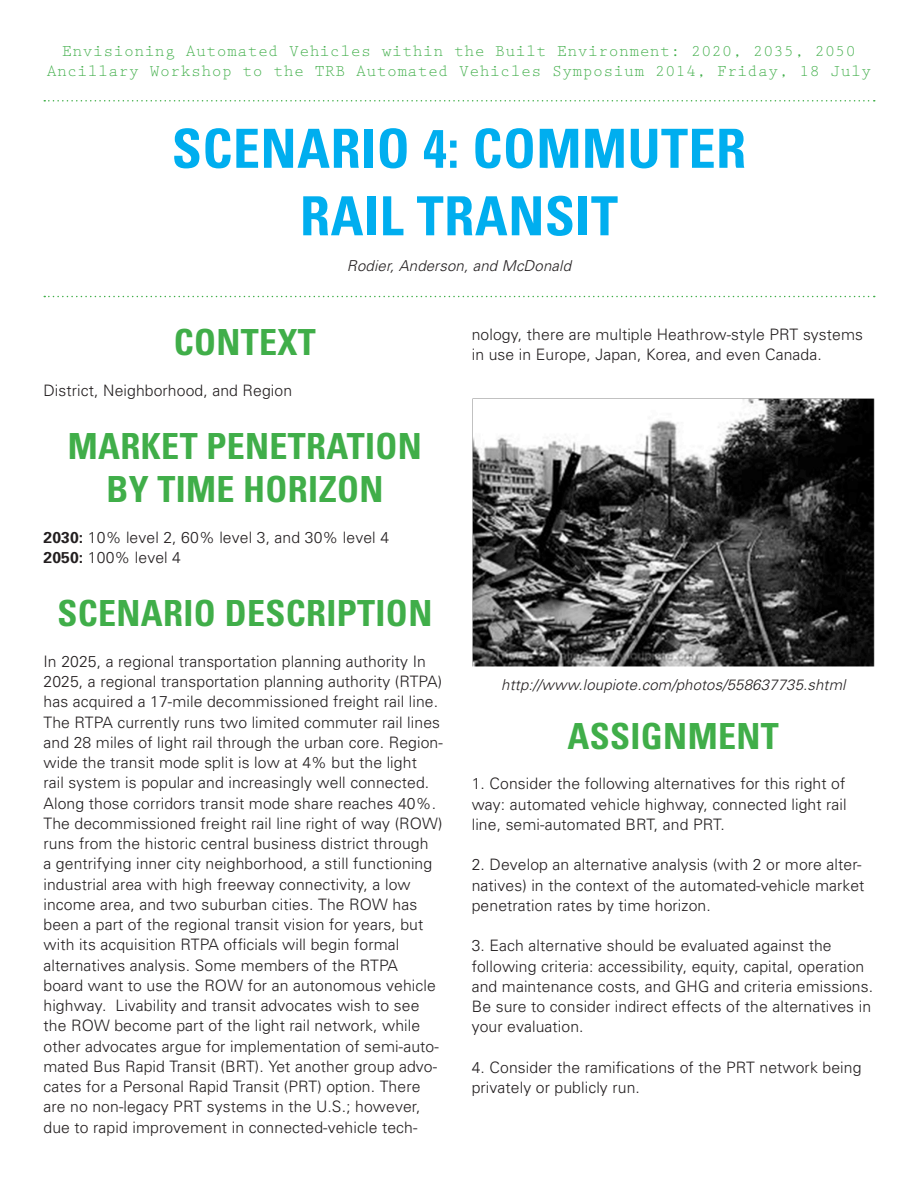
<style>
.page{position:relative;width:918px;height:1188px;background:#fff}
.page>*{position:absolute;margin:0;border:0;box-sizing:border-box;transform-origin:0 0}
.t1{font:700 condensed 54px "Univers";letter-spacing:.01em;color:#00aeef}
.sub_head{font:700 condensed 36px/43.2px "Univers";letter-spacing:.01em;color:#40ae49;text-align:center}
.t2{font:16.5px "Prestige Elite";letter-spacing:.025em;color:#40ae49}
.body{font:300 15.75px/20.2px "Univers";letter-spacing:.005em;color:#231f20}
.t3{font:italic 300 15px "Univers";letter-spacing:.01em;color:#231f20}
.s1{font-weight:700}
</style>
<div class="page">
<svg style="left:44px;top:100px;width:831px;height:2px"></svg>
<svg style="left:44px;top:296px;width:831px;height:1px"></svg>
<img style="left:473px;top:399px;width:401px;height:267px">
<p class="t2" style="left:62px;top:39px;width:795px">Envisioning Automated Vehicles within the Built Environment: 2020, 2035, 2050</p>
<p class="t2" style="left:47px;top:59px;width:826px">Ancillary Workshop to the TRB Automated Vehicles Symposium 2014, Friday, 18 July</p>
<p class="t1" style="left:172px;top:115px;width:576px">SCENARIO 4: COMMUTER</p>
<p class="t1" style="left:300px;top:183px;width:320px">RAIL TRANSIT</p>
<p class="t3" style="left:347px;top:257px;width:226px">Rodier, Anderson, and McDonald</p>
<p class="sub_head" style="left:174px;top:320px;width:144px">CONTEXT</p>
<p class="body" style="left:44px;top:379px;width:250px">District, Neighborhood, and Region</p>
<p class="sub_head" style="left:68px;top:424px;width:356px">MARKET PENETRATION<br>BY TIME HORIZON</p>
<p class="body" style="left:44px;top:527px;width:347px"><span class="s1">2030:</span> 10% level 2, 60% level 3, and 30% level 4</p>
<p class="body" style="left:44px;top:547px;width:139px"><span class="s1">2050:</span> 100% level 4</p>
<p class="sub_head" style="left:57px;top:591px;width:376px">SCENARIO DESCRIPTION</p>
<p class="body" style="left:44px;top:651px;width:401px">In 2025, a regional transportation planning authority In 2025, a regional transportation planning authority (RTPA) has acquired a 17-mile decommissioned freight rail line.<br>The RTPA currently runs two limited commuter rail lines and 28 miles of light rail through the urban core. Region&shy;wide the transit mode split is low at 4% but the light<br>rail system is popular and increasingly well connected.<br>Along those corridors transit mode share reaches 40%.<br>The decommissioned freight rail line right of way (ROW) runs from the historic central business district through<br>a gentrifying inner city neighborhood, a still functioning industrial area with high freeway connectivity, a low income area, and two suburban cities. The ROW has been a part of the regional transit vision for years, but with its acquisition RTPA officials will begin formal alternatives analysis. Some members of the RTPA<br>board want to use the ROW for an autonomous vehicle highway. Livability and transit advocates wish to see the ROW become part of the light rail network, while other advocates argue for implementation of semi-auto&shy;mated Bus Rapid Transit (BRT). Yet another group advo&shy;cates for a Personal Rapid Transit (PRT) option. There are no non-legacy PRT systems in the U.S.; however, due to rapid improvement in connected-vehicle tech-</p>
<p class="body" style="left:472px;top:324px;width:393px">nology, there are multiple Heathrow-style PRT systems in use in Europe, Japan, Korea, and even Canada.</p>
<p class="t3" style="left:501px;top:676px;width:346px">http://www.loupiote.com/photos/558637735.shtml</p>
<p class="sub_head" style="left:567px;top:714px;width:213px">ASSIGNMENT</p>
<p class="body" style="left:472px;top:773px;width:376px;text-align:justify">1. Consider the following alternatives for this right of way: automated vehicle highway, connected light rail line, semi-automated BRT, and PRT.</p>
<p class="body" style="left:472px;top:854px;width:394px">2. Develop an alternative analysis (with 2 or more alter&shy;natives) in the context of the automated-vehicle market penetration rates by time horizon.</p>
<p class="body" style="left:472px;top:935px;width:403px">3. Each alternative should be evaluated against the following criteria: accessibility, equity, capital, operation and maintenance costs, and GHG and criteria emissions.<br>Be sure to consider indirect effects of the alternatives in your evaluation.</p>
<p class="body" style="left:472px;top:1057px;width:391px">4. Consider the ramifications of the PRT network being privately or publicly run.</p>
</div>
